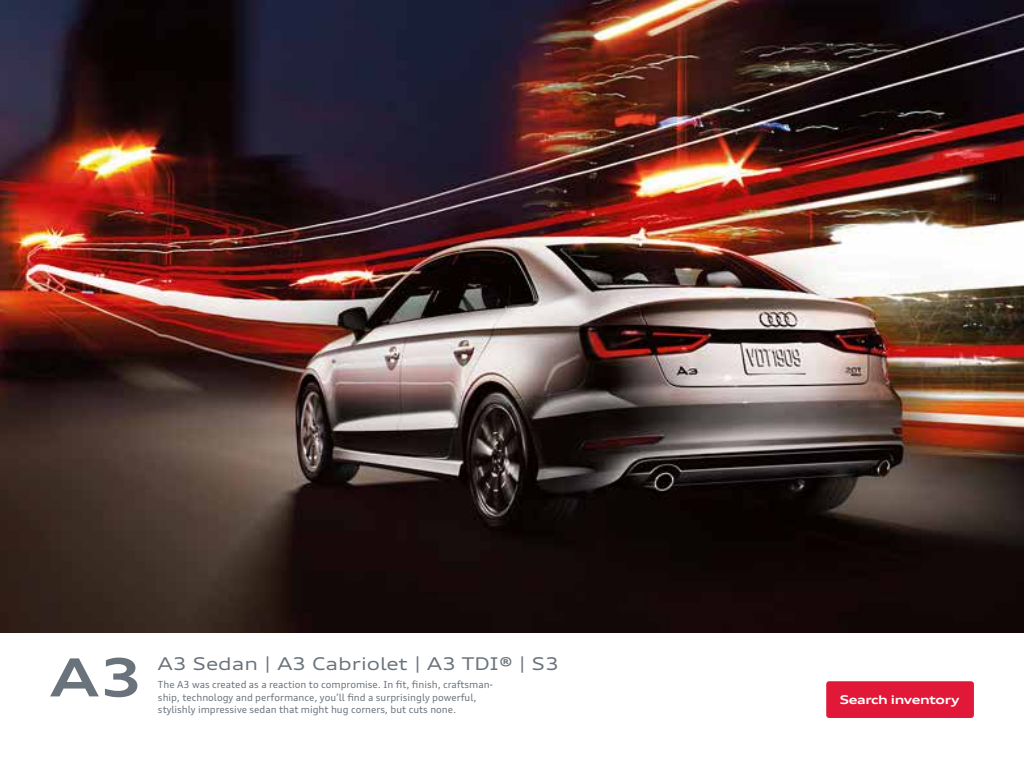
<style>
.page{position:relative;width:1024px;height:768px;background:#fff}
.page>*{position:absolute;margin:0;border:0;box-sizing:border-box;transform-origin:0 0}
.t1{font:700 expanded 52.55px "Audi Type";color:#6a737b}
.t2{font:expanded 17.55px "Audi Type";color:#6a737b}
.t3{font:700 expanded 12px "Audi Type";letter-spacing:-.04em;color:#fff}
.t4{font:9.75px/12.7px "Audi Type";color:#6a737b}
.s1{font-weight:700}
</style>
<div class="page">
<img style="left:0;top:0;width:1024px;height:633px">
<div style="left:827px;top:682px;width:146px;height:35px;background:#e11837;border-radius:2px"></div>
<div style="left:826px;top:681px;width:148px;height:37px;border:2px solid #e11837;border-radius:2px"></div>
<h1 class="t1" style="left:50px;top:645px;width:95px">A3</h1>
<h2 class="t2" style="left:158px;top:653px;width:403px">A3 Sedan | A3 Cabriolet | A3 TDI<span class="s1">®</span> | S3</h2>
<p class="t4" style="left:158px;top:678px;width:337px">The A3 was created as a reaction to compromise. In fit, finish, craftsman&shy;ship, technology and performance, you’ll find a surprisingly powerful, stylishly impressive sedan that might hug corners, but cuts none.</p>
<p class="t3" style="left:840px;top:692px;width:121px">Search inventory</p>
</div>
